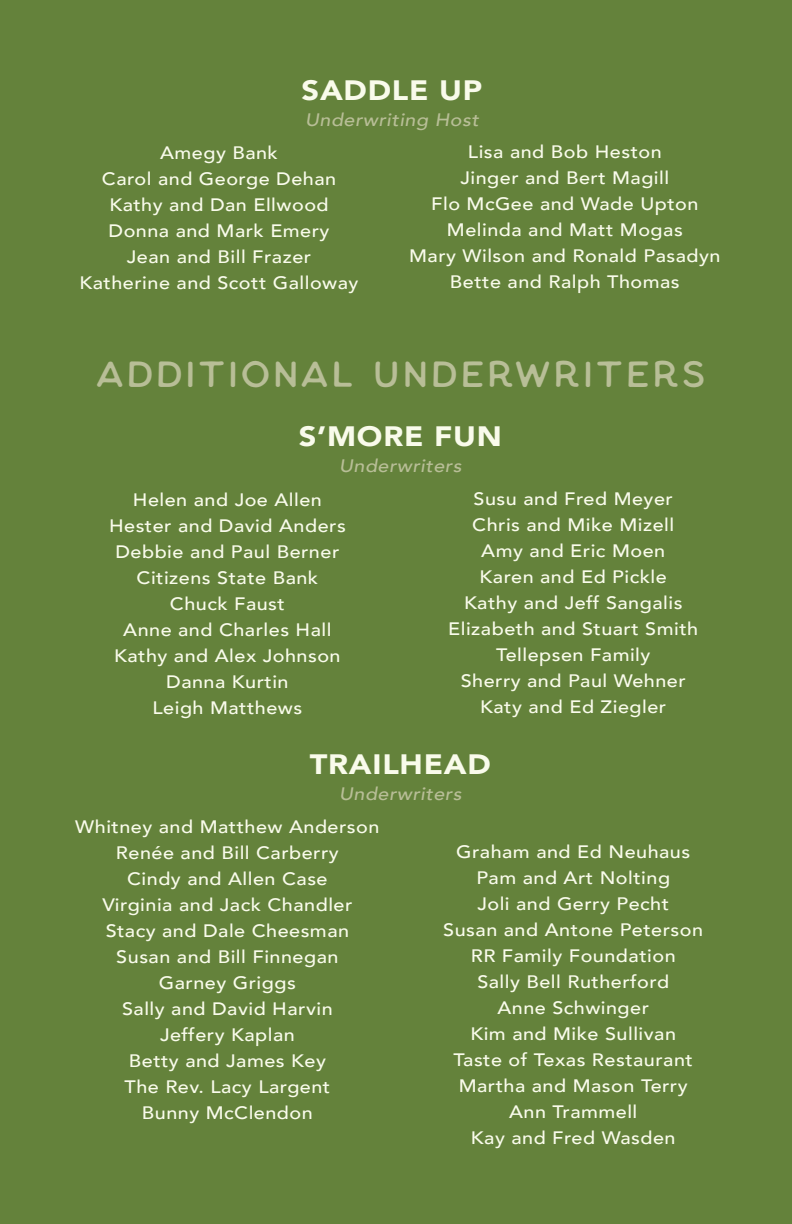
<style>
.page{position:relative;width:792px;height:1224px;background:#64823b}
.page>*{position:absolute;margin:0;border:0;box-sizing:border-box;transform-origin:0 0}
.BACK_PAGE_COMMITTEE_MEMEBER{font:34px "Thistails Sans";color:#b8be97;scale:1.1 1}
.BACK_PAGE_COMMITTEE_MEMEBER-2{font:900 28px "Avenir";letter-spacing:.025em;color:#f9fbeb;scale:1.1 1}
.BACK_PAGE_COMMITTEE_MEMEBER-3{font:500 18px "Avenir";letter-spacing:.025em;color:#f9fbeb;scale:1.1 1}
.BACK_PAGE_COMMITTEE_MEMEBER-4{font:italic 500 18px "Avenir";letter-spacing:.025em;color:#b8be97;scale:1.1 1}
</style>
<div class="page">
<p class="BACK_PAGE_COMMITTEE_MEMEBER-2" style="left:302px;top:66px;width:166px">SADDLE UP</p>
<p class="BACK_PAGE_COMMITTEE_MEMEBER-4" style="left:305px;top:109px;width:159px">Underwriting Host</p>
<p class="BACK_PAGE_COMMITTEE_MEMEBER-3" style="left:160px;top:137px;width:109px">Amegy Bank</p>
<p class="BACK_PAGE_COMMITTEE_MEMEBER-3" style="left:102px;top:163px;width:214px">Carol and George Dehan</p>
<p class="BACK_PAGE_COMMITTEE_MEMEBER-3" style="left:109px;top:189px;width:201px">Kathy and Dan Ellwood</p>
<p class="BACK_PAGE_COMMITTEE_MEMEBER-3" style="left:109px;top:215px;width:202px">Donna and Mark Emery</p>
<p class="BACK_PAGE_COMMITTEE_MEMEBER-3" style="left:127px;top:241px;width:169px">Jean and Bill Frazer</p>
<p class="BACK_PAGE_COMMITTEE_MEMEBER-3" style="left:80px;top:267px;width:255px">Katherine and Scott Galloway</p>
<p class="BACK_PAGE_COMMITTEE_MEMEBER-3" style="left:468px;top:136px;width:178px">Lisa and Bob Heston</p>
<p class="BACK_PAGE_COMMITTEE_MEMEBER-3" style="left:460px;top:162px;width:191px">Jinger and Bert Magill</p>
<p class="BACK_PAGE_COMMITTEE_MEMEBER-3" style="left:431px;top:188px;width:244px">Flo McGee and Wade Upton</p>
<p class="BACK_PAGE_COMMITTEE_MEMEBER-3" style="left:447px;top:214px;width:216px">Melinda and Matt Mogas</p>
<p class="BACK_PAGE_COMMITTEE_MEMEBER-3" style="left:409px;top:240px;width:285px">Mary Wilson and Ronald Pasadyn</p>
<p class="BACK_PAGE_COMMITTEE_MEMEBER-3" style="left:450px;top:266px;width:210px">Bette and Ralph Thomas</p>
<p class="BACK_PAGE_COMMITTEE_MEMEBER" style="left:94px;top:352px;width:558px">ADDITIONAL UNDERWRITERS</p>
<p class="BACK_PAGE_COMMITTEE_MEMEBER-2" style="left:299px;top:413px;width:186px">S’MORE FUN</p>
<p class="BACK_PAGE_COMMITTEE_MEMEBER-4" style="left:339px;top:455px;width:113px">Underwriters</p>
<p class="BACK_PAGE_COMMITTEE_MEMEBER-3" style="left:133px;top:484px;width:173px">Helen and Joe Allen</p>
<p class="BACK_PAGE_COMMITTEE_MEMEBER-3" style="left:109px;top:510px;width:217px">Hester and David Anders</p>
<p class="BACK_PAGE_COMMITTEE_MEMEBER-3" style="left:115px;top:536px;width:205px">Debbie and Paul Berner</p>
<p class="BACK_PAGE_COMMITTEE_MEMEBER-3" style="left:137px;top:562px;width:167px">Citizens State Bank</p>
<p class="BACK_PAGE_COMMITTEE_MEMEBER-3" style="left:170px;top:588px;width:106px">Chuck Faust</p>
<p class="BACK_PAGE_COMMITTEE_MEMEBER-3" style="left:123px;top:614px;width:191px">Anne and Charles Hall</p>
<p class="BACK_PAGE_COMMITTEE_MEMEBER-3" style="left:114px;top:640px;width:207px">Kathy and Alex Johnson</p>
<p class="BACK_PAGE_COMMITTEE_MEMEBER-3" style="left:166px;top:666px;width:113px">Danna Kurtin</p>
<p class="BACK_PAGE_COMMITTEE_MEMEBER-3" style="left:153px;top:692px;width:138px">Leigh Matthews</p>
<p class="BACK_PAGE_COMMITTEE_MEMEBER-3" style="left:474px;top:483px;width:183px">Susu and Fred Meyer</p>
<p class="BACK_PAGE_COMMITTEE_MEMEBER-3" style="left:472px;top:509px;width:185px">Chris and Mike Mizell</p>
<p class="BACK_PAGE_COMMITTEE_MEMEBER-3" style="left:481px;top:535px;width:169px">Amy and Eric Moen</p>
<p class="BACK_PAGE_COMMITTEE_MEMEBER-3" style="left:480px;top:561px;width:172px">Karen and Ed Pickle</p>
<p class="BACK_PAGE_COMMITTEE_MEMEBER-3" style="left:464px;top:587px;width:200px">Kathy and Jeff Sangalis</p>
<p class="BACK_PAGE_COMMITTEE_MEMEBER-3" style="left:448px;top:613px;width:229px">Elizabeth and Stuart Smith</p>
<p class="BACK_PAGE_COMMITTEE_MEMEBER-3" style="left:496px;top:639px;width:142px">Tellepsen Family</p>
<p class="BACK_PAGE_COMMITTEE_MEMEBER-3" style="left:461px;top:665px;width:206px">Sherry and Paul Wehner</p>
<p class="BACK_PAGE_COMMITTEE_MEMEBER-3" style="left:480px;top:691px;width:171px">Katy and Ed Ziegler</p>
<p class="BACK_PAGE_COMMITTEE_MEMEBER-2" style="left:310px;top:740px;width:166px">TRAILHEAD</p>
<p class="BACK_PAGE_COMMITTEE_MEMEBER-4" style="left:339px;top:783px;width:113px">Underwriters</p>
<p class="BACK_PAGE_COMMITTEE_MEMEBER-3" style="left:75px;top:811px;width:278px">Whitney and Matthew Anderson</p>
<p class="BACK_PAGE_COMMITTEE_MEMEBER-3" style="left:116px;top:837px;width:204px">Renée and Bill Carberry</p>
<p class="BACK_PAGE_COMMITTEE_MEMEBER-3" style="left:127px;top:863px;width:184px">Cindy and Allen Case</p>
<p class="BACK_PAGE_COMMITTEE_MEMEBER-3" style="left:102px;top:889px;width:229px">Virginia and Jack Chandler</p>
<p class="BACK_PAGE_COMMITTEE_MEMEBER-3" style="left:106px;top:915px;width:223px">Stacy and Dale Cheesman</p>
<p class="BACK_PAGE_COMMITTEE_MEMEBER-3" style="left:116px;top:941px;width:203px">Susan and Bill Finnegan</p>
<p class="BACK_PAGE_COMMITTEE_MEMEBER-3" style="left:159px;top:967px;width:126px">Garney Griggs</p>
<p class="BACK_PAGE_COMMITTEE_MEMEBER-3" style="left:122px;top:993px;width:193px">Sally and David Harvin</p>
<p class="BACK_PAGE_COMMITTEE_MEMEBER-3" style="left:160px;top:1019px;width:124px">Jeffery Kaplan</p>
<p class="BACK_PAGE_COMMITTEE_MEMEBER-3" style="left:129px;top:1045px;width:181px">Betty and James Key</p>
<p class="BACK_PAGE_COMMITTEE_MEMEBER-3" style="left:124px;top:1071px;width:189px">The Rev. Lacy Largent</p>
<p class="BACK_PAGE_COMMITTEE_MEMEBER-3" style="left:142px;top:1097px;width:157px">Bunny McClendon</p>
<p class="BACK_PAGE_COMMITTEE_MEMEBER-3" style="left:456px;top:836px;width:214px">Graham and Ed Neuhaus</p>
<p class="BACK_PAGE_COMMITTEE_MEMEBER-3" style="left:476px;top:862px;width:178px">Pam and Art Nolting</p>
<p class="BACK_PAGE_COMMITTEE_MEMEBER-3" style="left:477px;top:888px;width:176px">Joli and Gerry Pecht</p>
<p class="BACK_PAGE_COMMITTEE_MEMEBER-3" style="left:443px;top:914px;width:238px">Susan and Antone Peterson</p>
<p class="BACK_PAGE_COMMITTEE_MEMEBER-3" style="left:471px;top:940px;width:188px">RR Family Foundation</p>
<p class="BACK_PAGE_COMMITTEE_MEMEBER-3" style="left:477px;top:966px;width:176px">Sally Bell Rutherford</p>
<p class="BACK_PAGE_COMMITTEE_MEMEBER-3" style="left:497px;top:992px;width:139px">Anne Schwinger</p>
<p class="BACK_PAGE_COMMITTEE_MEMEBER-3" style="left:470px;top:1018px;width:188px">Kim and Mike Sullivan</p>
<p class="BACK_PAGE_COMMITTEE_MEMEBER-3" style="left:454px;top:1044px;width:219px">Taste of Texas Restaurant</p>
<p class="BACK_PAGE_COMMITTEE_MEMEBER-3" style="left:459px;top:1070px;width:210px">Martha and Mason Terry</p>
<p class="BACK_PAGE_COMMITTEE_MEMEBER-3" style="left:509px;top:1096px;width:118px">Ann Trammell</p>
<p class="BACK_PAGE_COMMITTEE_MEMEBER-3" style="left:471px;top:1122px;width:187px">Kay and Fred Wasden</p>
</div>
